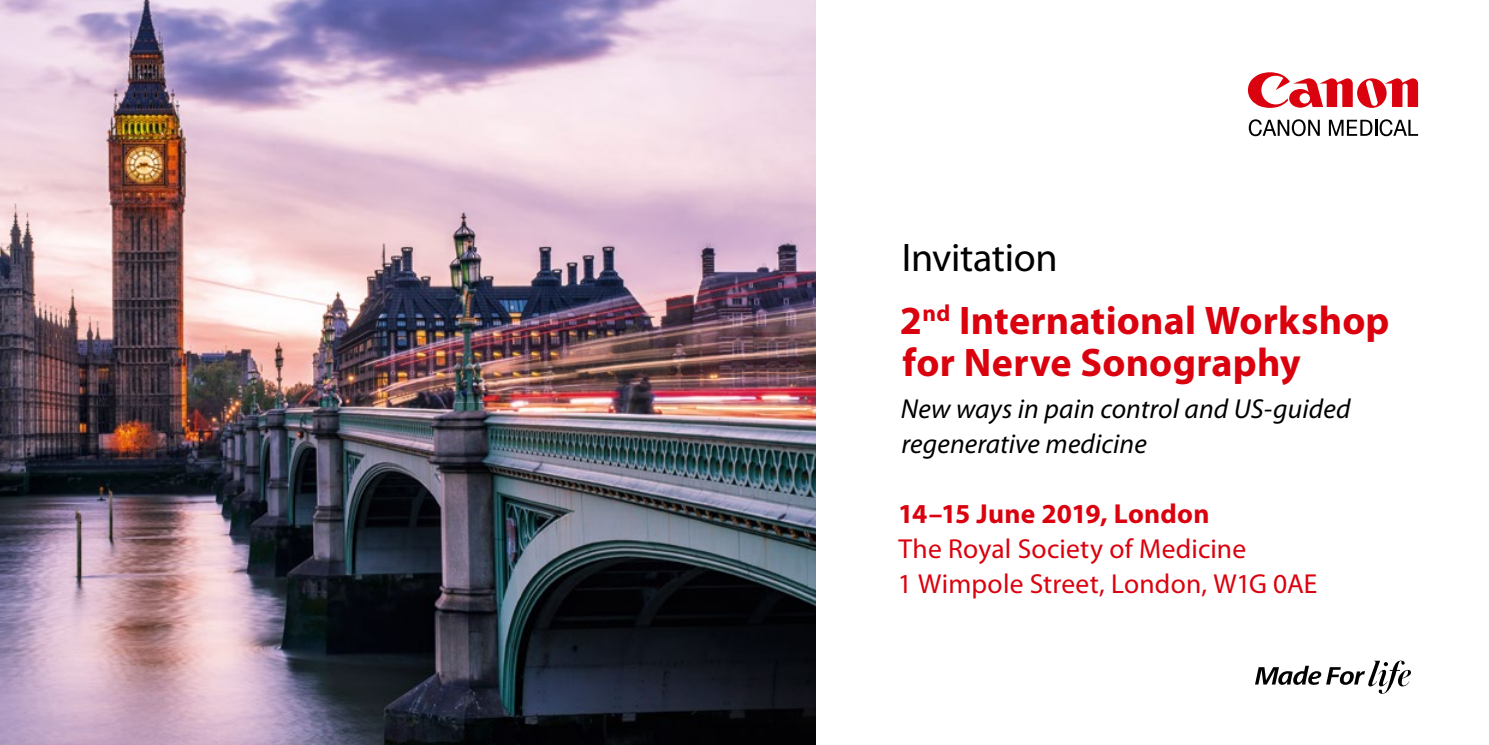
<style>
.page{position:relative;width:1489px;height:745px;background:#fff}
.page>*{position:absolute;margin:0;border:0;box-sizing:border-box;transform-origin:0 0}
.t1{font:700 40px/62.5px "Myriad Pro";letter-spacing:.005em;color:#da020e}
.t2{font:27.5px/35px "Myriad Pro";letter-spacing:.01em;color:#da020e}
.t3{font:italic 27.5px/35px "Myriad Pro";letter-spacing:.005em;color:#000}
.t4{font:700 27.5px "Myriad Pro";letter-spacing:.01em;color:#da020e}
.s1{font-weight:400;color:#000}
</style>
<div class="page">
<svg style="left:1247px;top:72px;width:170px;height:36px"></svg>
<svg style="left:1248px;top:119px;width:71px;height:17px"></svg>
<svg style="left:1328px;top:119px;width:89px;height:17px"></svg>
<svg style="left:1255px;top:660px;width:155px;height:33px"></svg>
<img style="left:0;top:0;width:815px;height:744px">
<h1 class="t1" style="left:900px;top:225px;width:491px"><span class="s1">Invitation<br></span>2<sup>nd</sup> International Workshop</h1>
<h1 class="t1" style="left:902px;top:330px;width:400px">for Nerve Sonography</h1>
<p class="t3" style="left:900px;top:390px;width:451px">New ways in pain control and US-guided regenerative medicine</p>
<p class="t4" style="left:898px;top:495px;width:313px">14–15 June 2019, London</p>
<p class="t2" style="left:897px;top:530px;width:421px">The Royal Society of Medicine<br>1 Wimpole Street, London, W1G 0AE</p>
</div>
